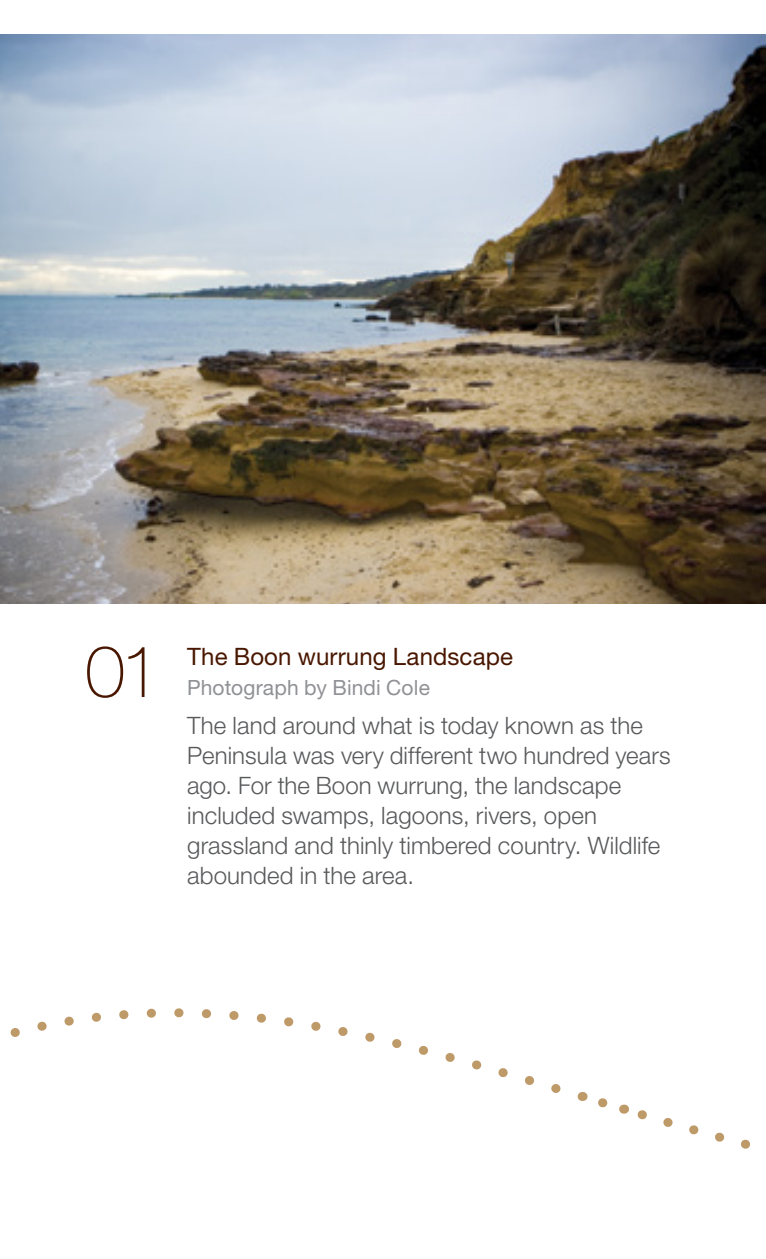
<style>
.page{position:relative;width:766px;height:1259px;background:#fff}
.page>*{position:absolute;margin:0;border:0;box-sizing:border-box;transform-origin:0 0}
.t1{font:100 72px "Helvetica Neue";color:#491700}
.t2{font:300 24px/30px "Helvetica Neue";letter-spacing:.005em;color:#58595b}
.t3{font:24px "Helvetica Neue";letter-spacing:.005em;color:#491700}
.t4{font:21px "Helvetica Neue";letter-spacing:.005em;color:#909195}
</style>
<div class="page">
<svg style="left:10px;top:1008px;width:551px;height:85px"></svg>
<svg style="left:623px;top:1104px;width:127px;height:45px"></svg>
<svg style="left:581px;top:1092px;width:27px;height:16px"></svg>
<img style="left:0;top:34px;width:765px;height:570px">
<h1 class="t1" style="left:85px;top:630px;width:77px">01</h1>
<p class="t3" style="left:187px;top:642px;width:327px">The Boon wurrung Landscape</p>
<p class="t4" style="left:187px;top:675px;width:244px">Photograph by Bindi Cole</p>
<p class="t2" style="left:187px;top:710px;width:484px">The land around what is today known as the Peninsula was very different two hundred years ago. For the Boon wurrung, the landscape included swamps, lagoons, rivers, open grassland and thinly timbered country. Wildlife abounded in the area.</p>
</div>
